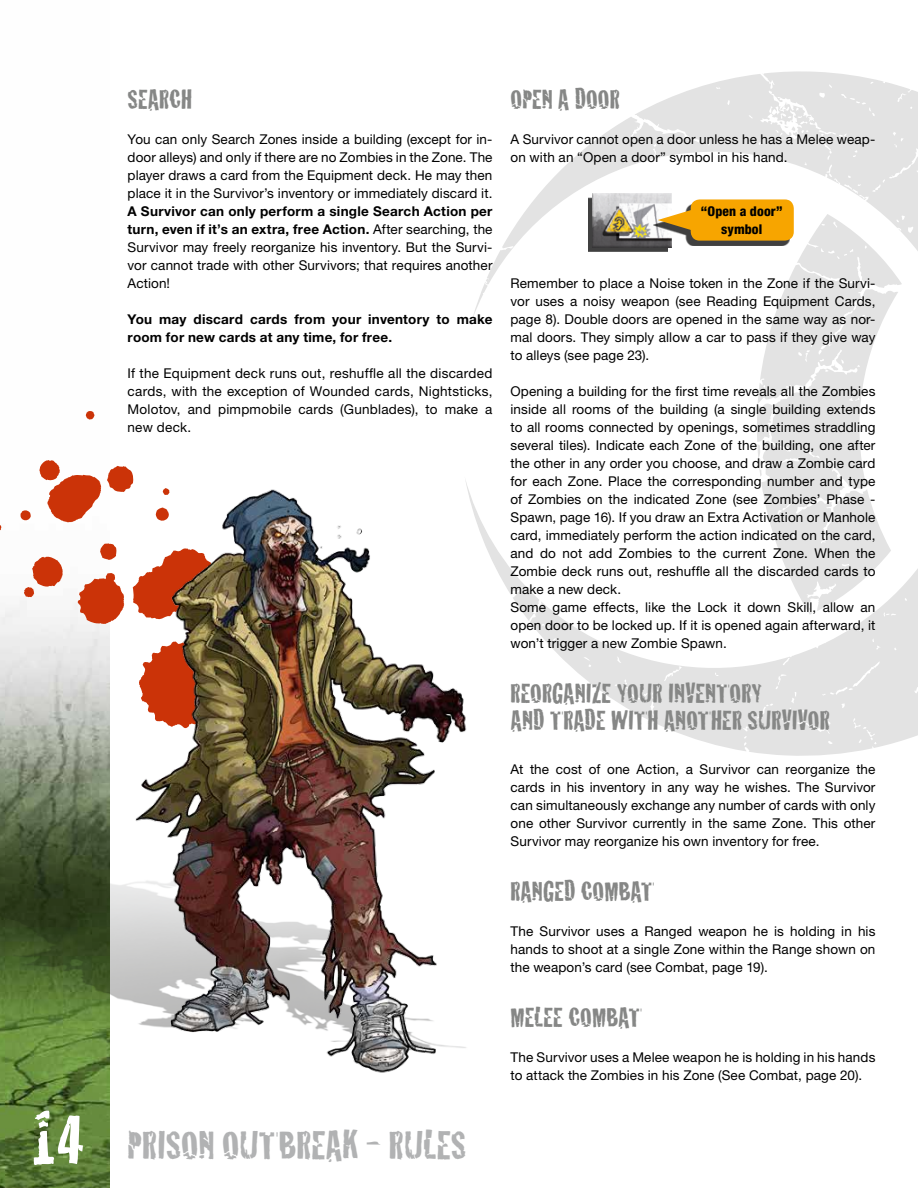
<style>
.page{position:relative;width:918px;height:1188px;background:#fff}
.page>*{position:absolute;margin:0;border:0;box-sizing:border-box;transform-origin:0 0}
.t1{font:42px "Cracked";letter-spacing:-.005em;color:#b1b2b3}
.T2{font:28.5px/27px "Cracked";letter-spacing:-.005em;color:#868786}
.Corps_de_texte{font:13.5px/18px "Helvetica Neue LT Std";letter-spacing:.01em;color:#000;text-align:justify}
.Corps_de_texte-2{font:700 13.5px/18px "Helvetica Neue LT Std";letter-spacing:.02em;color:#000}
.Corps_de_texte-3{font:800 condensed 13.5px/18px "Helvetica Neue LT Std";letter-spacing:.01em;color:#000;text-align:center}
.s1{font-weight:700}
.s2{font-size:75px;color:#fff}
</style>
<div class="page">
<svg style="left:757px;top:401px;width:104px;height:46px;background:#e4e4e4"></svg>
<svg style="left:757px;top:444px;width:6px;height:3px"></svg>
<svg style="left:486px;top:71px;width:432px;height:330px"></svg>
<svg style="left:779px;top:120px;width:17px;height:11px"></svg>
<svg style="left:473px;top:282px;width:15px;height:36px"></svg>
<svg style="left:533px;top:447px;width:385px;height:309px"></svg>
<img style="left:0;top:1113px;width:110px;height:75px">
<div style="left:588px;top:197px;width:79px;height:55px;background:#404040"></div>
<div style="left:590px;top:192px;width:83px;height:57px;background:#000;opacity:.75"></div>
<div style="left:653px;top:204px;width:136px;height:41px;background:#000;opacity:.75"></div>
<svg style="left:658px;top:207px;width:33px;height:26px"></svg>
<div style="left:691px;top:199px;width:103px;height:42px;background:#f7a500;border-radius:9px"></div>
<img style="left:0;top:460px;width:533px;height:653px">
<p class="T2" style="left:128px;top:84px;width:66px">SEARCH</p>
<p class="Corps_de_texte" style="left:128px;top:130px;width:367px;text-align:left">You can only Search Zones inside a building (except for in&shy;door alleys) and only if there are no Zombies in the Zone. The player draws a card from the Equipment deck. He may then place it in the Survivor’s inventory or immediately discard it.<br><span class="s1">A Survivor can only perform a single Search Action per turn, even if it’s an extra, free Action.</span> After searching, the Survivor may freely reorganize his inventory. But the Survi&shy;vor cannot trade with other Survivors; that requires another Action!</p>
<p class="Corps_de_texte-2" style="left:128px;top:310px;width:366px">You may discard cards from your inventory to make room for new cards at any time, for free.</p>
<p class="Corps_de_texte" style="left:128px;top:364px;width:366px">If the Equipment deck runs out, reshuffle all the discarded cards, with the exception of Wounded cards, Nightsticks, Molotov, and pimpmobile cards (Gunblades), to make a new deck.</p>
<h1 class="t1" style="left:32px;top:1112px;width:436px"><span class="s2">14</span> PRISON OUTBREAK - RULES</h1>
<p class="T2" style="left:511px;top:84px;width:111px">OPEN A DOOR</p>
<p class="Corps_de_texte" style="left:511px;top:130px;width:366px">A Survivor cannot open a door unless he has a Melee weap&shy;on with an “Open a door” symbol in his hand.</p>
<p class="Corps_de_texte-3" style="left:701px;top:202px;width:83px">“Open a door” symbol</p>
<p class="Corps_de_texte" style="left:511px;top:274px;width:366px">Remember to place a Noise token in the Zone if the Survi&shy;vor uses a noisy weapon (see Reading Equipment Cards, page 8). Double doors are opened in the same way as nor&shy;mal doors. They simply allow a car to pass if they give way to alleys (see page 23).</p>
<p class="Corps_de_texte" style="left:511px;top:382px;width:367px">Opening a building for the first time reveals all the Zombies inside all rooms of the building (a single building extends to all rooms connected by openings, sometimes straddling several tiles). Indicate each Zone of the building, one after the other in any order you choose, and draw a Zombie card for each Zone. Place the corresponding number and type of Zombies on the indicated Zone (see Zombies’ Phase - Spawn, page 16). If you draw an Extra Activation or Manhole card, immediately perform the action indicated on the card, and do not add Zombies to the current Zone. When the Zombie deck runs out, reshuffle all the discarded cards to make a new deck.</p>
<p class="Corps_de_texte" style="left:511px;top:598px;width:366px">Some game effects, like the Lock it down Skill, allow an open door to be locked up. If it is opened again afterward, it won’t trigger a new Zombie Spawn.</p>
<p class="T2" style="left:511px;top:678px;width:321px">REORGANIZE YOUR INVENTORY<br>AND TRADE WITH ANOTHER SURVIVOR</p>
<p class="Corps_de_texte" style="left:511px;top:760px;width:367px">At the cost of one Action, a Survivor can reorganize the cards in his inventory in any way he wishes. The Survivor can simultaneously exchange any number of cards with only one other Survivor currently in the same Zone. This other Survivor may reorganize his own inventory for free.</p>
<p class="T2" style="left:511px;top:876px;width:146px">RANGED COMBAT</p>
<p class="Corps_de_texte" style="left:511px;top:922px;width:366px">The Survivor uses a Ranged weapon he is holding in his hands to shoot at a single Zone within the Range shown on the weapon’s card (see Combat, page 19).</p>
<p class="T2" style="left:511px;top:1002px;width:133px">MELEE COMBAT</p>
<p class="Corps_de_texte" style="left:511px;top:1048px;width:366px">The Survivor uses a Melee weapon he is holding in his hands to attack the Zombies in his Zone (See Combat, page 20).</p>
</div>
